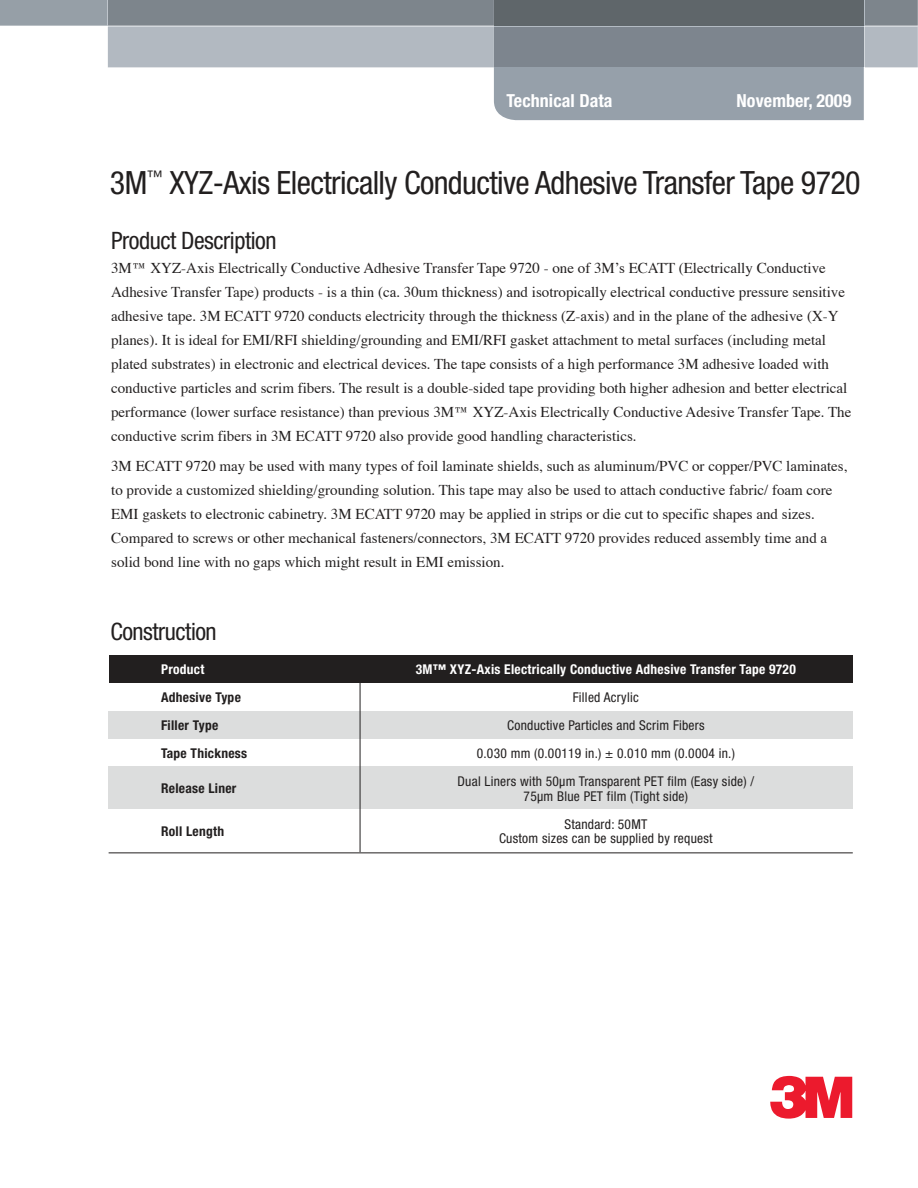
<style>
.page{position:relative;width:918px;height:1188px;background:#fff}
.page>*{position:absolute;margin:0;border:0;box-sizing:border-box;transform-origin:0 0}
.t1{font:60px "Logo 3 M Font";color:#ec1a2d}
.t2{font:condensed 32.1px "Helvetica Neue";letter-spacing:-.02em;color:#221f1f}
.t3{font:condensed 24px "Helvetica Neue";letter-spacing:-.02em;color:#221f1f}
.t4{font:700 condensed 18px "Helvetica Neue";letter-spacing:.005em;color:#fff}
.t5{font:15px/24px "Times";color:#221f1f}
.t6{font:condensed 13.5px/15px "Helvetica Neue";letter-spacing:.02em;color:#221f1f;text-align:center}
.t7{font:700 condensed 13.5px "Helvetica Neue";letter-spacing:.02em;color:#fff}
.t8{font:700 condensed 13.5px "Helvetica Neue";letter-spacing:.02em;color:#221f1f}
</style>
<div class="page">
<div style="left:494px;top:67px;width:370px;height:53px;background:#96a0aa"></div>
<svg style="left:0;top:0;width:918px;height:67px;background:#939aa1"></svg>
<div style="left:109px;top:655px;width:744px;height:28px;background:#221f1f"></div>
<div style="left:109px;top:711px;width:744px;height:27px;background:#dcdddd"></div>
<div style="left:109px;top:766px;width:744px;height:43px;background:#dcdddd"></div>
<hr style="left:109px;top:852px;width:744px;height:1px;background:#221f1f">
<hr style="left:360px;top:680px;width:1px;height:172px;background:#221f1f">
<p class="t4" style="left:507px;top:94px;width:108px">Technical Data</p>
<p class="t4" style="left:737px;top:94px;width:116px">November, 2009</p>
<h2 class="t2" style="left:110px;top:170px;width:752px">3M<sup>™</sup> XYZ-Axis Electrically Conductive Adhesive Transfer Tape 9720</h2>
<h3 class="t3" style="left:111px;top:232px;width:167px">Product Description</h3>
<p class="t5" style="left:111px;top:258px;width:742px">3Mô XYZ-Axis Electrically Conductive Adhesive Transfer Tape 9720 - one of 3Mís ECATT (Electrically Conductive Adhesive Transfer Tape) products - is a thin (ca. 30um thickness) and isotropically electrical conductive pressure sensitive adhesive tape. 3M ECATT 9720 conducts electricity through the thickness (Z-axis) and in the plane of the adhesive (X-Y planes). It is ideal for EMI/RFI shielding/grounding and EMI/RFI gasket attachment to metal surfaces (including metal plated substrates) in electronic and electrical devices. The tape consists of a high performance 3M adhesive loaded with conductive particles and scrim fibers. The result is a double-sided tape providing both higher adhesion and better electrical performance (lower surface resistance) than previous 3Mô XYZ-Axis Electrically Conductive Adesive Transfer Tape. The conductive scrim fibers in 3M ECATT 9720 also provide good handling characteristics.</p>
<p class="t5" style="left:111px;top:456px;width:738px">3M ECATT 9720 may be used with many types of foil laminate shields, such as aluminum/PVC or copper/PVC laminates, to provide a customized shielding/grounding solution. This tape may also be used to attach conductive fabric/ foam core EMI gaskets to electronic cabinetry. 3M ECATT 9720 may be applied in strips or die cut to specific shapes and sizes.<br>Compared to screws or other mechanical fasteners/connectors, 3M ECATT 9720 provides reduced assembly time and a solid bond line with no gaps which might result in EMI emission.</p>
<h3 class="t3" style="left:110px;top:623px;width:108px">Construction</h3>
<p class="t7" style="left:161px;top:664px;width:45px">Product</p>
<p class="t7" style="left:416px;top:664px;width:381px">3M™ XYZ-Axis Electrically Conductive Adhesive Transfer Tape 9720</p>
<p class="t8" style="left:161px;top:693px;width:81px">Adhesive Type</p>
<p class="t6" style="left:573px;top:691px;width:67px">Filled Acrylic</p>
<p class="t8" style="left:161px;top:720px;width:59px">Filler Type</p>
<p class="t6" style="left:507px;top:719px;width:199px">Conductive Particles and Scrim Fibers</p>
<p class="t8" style="left:161px;top:748px;width:88px">Tape Thickness</p>
<p class="t6" style="left:477px;top:747px;width:260px">0.030 mm (0.00119 in.) ± 0.010 mm (0.0004 in.)</p>
<p class="t8" style="left:161px;top:783px;width:77px">Release Liner</p>
<p class="t6" style="left:458px;top:775px;width:298px">Dual Liners with 50µm Transparent PET film (Easy side) /<br>75µm Blue PET film (Tight side)</p>
<p class="t8" style="left:161px;top:826px;width:65px">Roll Length</p>
<p class="t6" style="left:499px;top:817px;width:215px">Standard: 50MT<br>Custom sizes can be supplied by request</p>
<h1 class="t1" style="left:770px;top:1062px;width:97px">3</h1>
</div>
